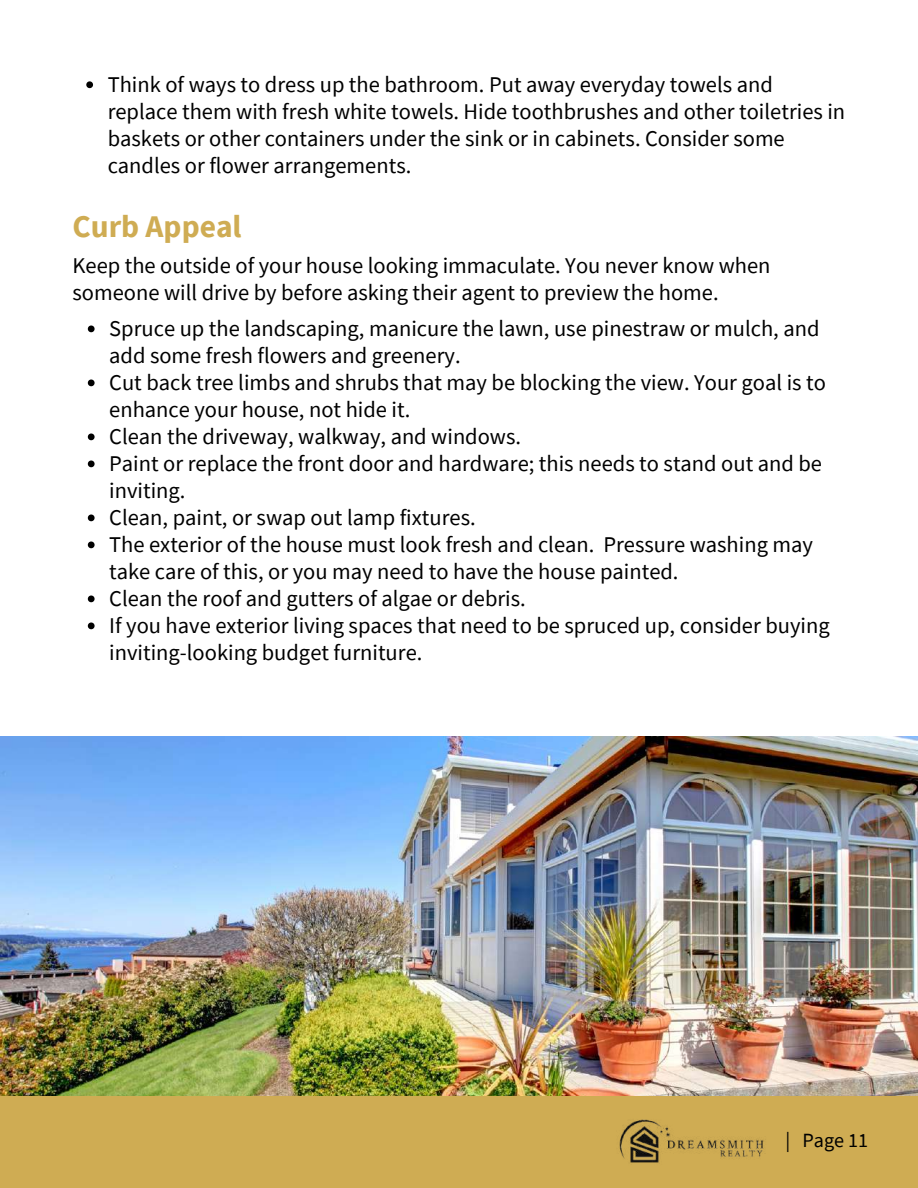
<style>
.page{position:relative;width:918px;height:1188px;background:#fff}
.page>*{position:absolute;margin:0;border:0;box-sizing:border-box;transform-origin:0 0}
.t1{font:700 31.5px "Source Sans Pro";color:#cfac53}
.t2{font:22.5px/27px "Source Sans Pro";color:#000}
.t3{font:20.1px "Source Sans Pro";color:#000}
</style>
<div class="page">
<svg style="left:88px;top:326px;width:7px;height:6px"></svg>
<svg style="left:88px;top:380px;width:7px;height:6px"></svg>
<svg style="left:88px;top:434px;width:7px;height:6px"></svg>
<svg style="left:88px;top:461px;width:7px;height:6px"></svg>
<svg style="left:88px;top:515px;width:7px;height:6px"></svg>
<svg style="left:88px;top:542px;width:7px;height:6px"></svg>
<svg style="left:88px;top:596px;width:7px;height:6px"></svg>
<svg style="left:88px;top:623px;width:7px;height:6px"></svg>
<img style="left:0;top:737px;width:918px;height:380px">
<div style="left:0;top:1096px;width:917px;height:92px;background:#cfac53"></div>
<svg style="left:86px;top:81px;width:7px;height:7px"></svg>
<img style="left:619px;top:1119px;width:145px;height:44px">
<p class="t2" style="left:108px;top:70px;width:739px">Think of ways to dress up the bathroom. Put away everyday towels and replace them with fresh white towels. Hide toothbrushes and other toiletries in baskets or other containers under the sink or in cabinets. Consider some candles or flower arrangements.</p>
<h1 class="t1" style="left:72px;top:206px;width:171px">Curb Appeal</h1>
<p class="t2" style="left:72px;top:251px;width:700px">Keep the outside of your house looking immaculate. You never know when someone will drive by before asking their agent to preview the home.</p>
<p class="t2" style="left:109px;top:314px;width:722px">Spruce up the landscaping, manicure the lawn, use pinestraw or mulch, and add some fresh flowers and greenery.<br>Cut back tree limbs and shrubs that may be blocking the view. Your goal is to enhance your house, not hide it.<br>Clean the driveway, walkway, and windows.<br>Paint or replace the front door and hardware; this needs to stand out and be inviting.<br>Clean, paint, or swap out lamp fixtures.<br>The exterior of the house must look fresh and clean. Pressure washing may take care of this, or you may need to have the house painted.<br>Clean the roof and gutters of algae or debris.<br>If you have exterior living spaces that need to be spruced up, consider buying inviting-looking budget furniture.</p>
<p class="t3" style="left:785px;top:1127px;width:84px">| Page 11</p>
</div>
